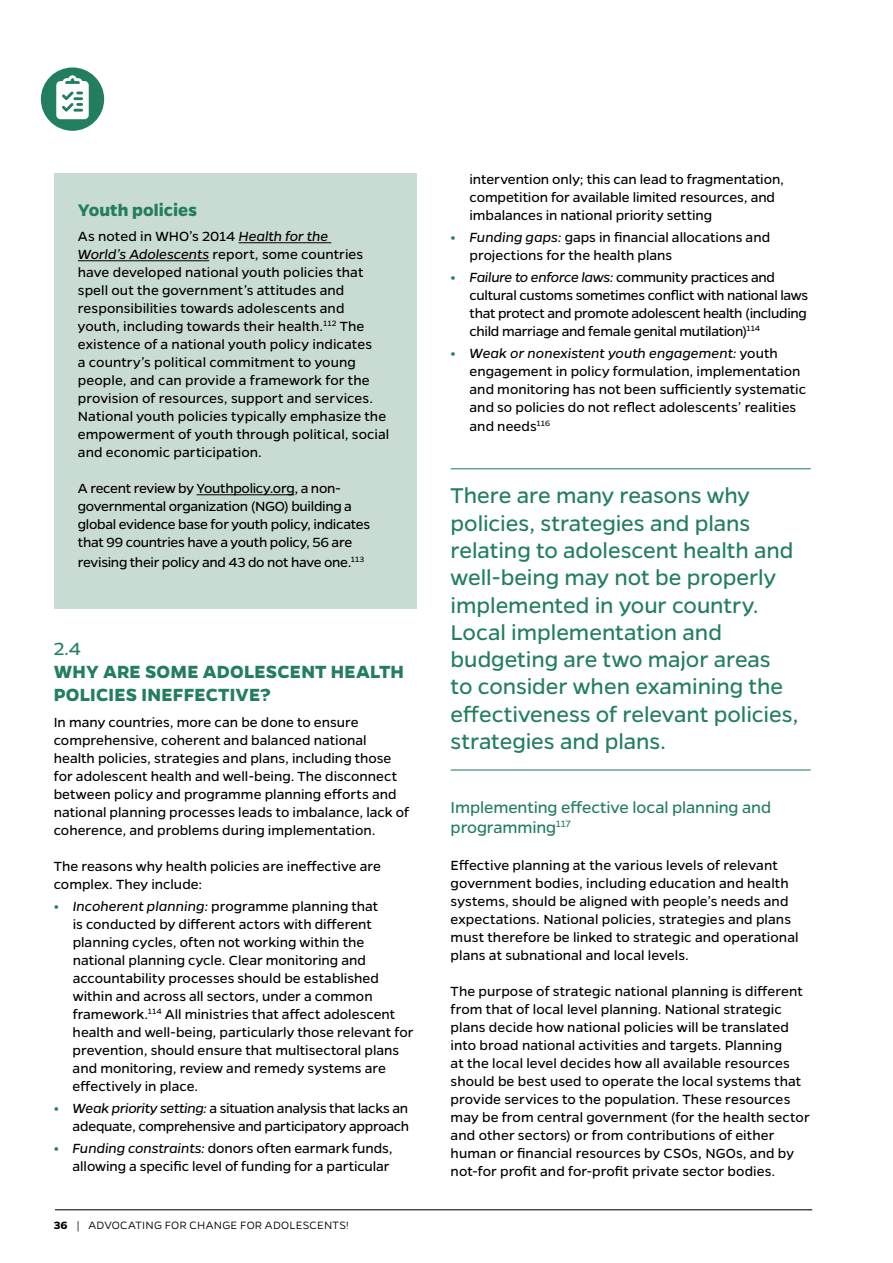
<style>
.page{position:relative;width:893px;height:1263px;background:#fff}
.page>*{position:absolute;margin:0;border:0;box-sizing:border-box;transform-origin:0 0}
.t1{font:24.15px/27.3px "Gentona";letter-spacing:-.005em;color:#227e5f}
.t2{font:700 19.95px/23.1px "Gentona";letter-spacing:.01em;color:#227e5f}
.t3{font:19.95px "Gentona";color:#227e5f}
.t4{font:700 18.9px "Gentona";color:#227e5f}
.t5{font:17.85px/20.4px "Gentona";letter-spacing:-.005em;color:#227e5f}
.t6{font:15px/18px "Gentona";color:#000}
.t7{font:15px/18px "Gentona";letter-spacing:-.02em;color:#000}
.t8{font:300 12px "Gentona";letter-spacing:.02em;color:#000}
.s1{font-style:italic}
.s2{font-weight:700;color:#227e5f}
.s3{font-weight:700}
</style>
<div class="page">
<div style="left:41px;top:67px;width:63px;height:64px;background:#227e5f;border-radius:50%"></div>
<svg style="left:56px;top:75px;width:33px;height:44px"></svg>
<hr style="left:55px;top:1209px;width:757px;height:1px;background:#000">
<div style="left:54px;top:173px;width:363px;height:435px;background:#c9dcd3"></div>
<hr style="left:239px;top:242px;width:92px;height:1px;background:#000">
<hr style="left:78px;top:260px;width:131px;height:1px;background:#000">
<hr style="left:197px;top:494px;width:97px;height:1px;background:#000">
<hr style="left:451px;top:468px;width:360px;height:1px;background:#227e5f">
<hr style="left:451px;top:769px;width:360px;height:1px;background:#227e5f">
<p class="t4" style="left:78px;top:199px;width:121px">Youth policies</p>
<p class="t6" style="left:78px;top:227px;width:313px">As noted in WHO’s 2014 <span class="s1">Health for the<br>World’s Adolescents</span> report, some countries have developed national youth policies that spell out the government’s attitudes and responsibilities towards adolescents and youth, including towards their health.<sup>112</sup> The existence of a national youth policy indicates<br>a country’s political commitment to young people, and can provide a framework for the provision of resources, support and services.<br>National youth policies typically emphasize the empowerment of youth through political, social and economic participation.</p>
<p class="t7" style="left:78px;top:479px;width:294px">A recent review by Youthpolicy.org, a non&shy;governmental organization (NGO) building a global evidence base for youth policy, indicates that 99 countries have a youth policy, 56 are</p>
<p class="t7" style="left:78px;top:553px;width:288px">revising their policy and 43 do not have one.<sup>113</sup></p>
<h2 class="t3" style="left:54px;top:637px;width:29px">2.4</h2>
<h2 class="t2" style="left:54px;top:660px;width:352px">WHY ARE SOME ADOLESCENT HEALTH<br>POLICIES INEFFECTIVE?</h2>
<p class="t6" style="left:54px;top:714px;width:357px">In many countries, more can be done to ensure comprehensive, coherent and balanced national health policies, strategies and plans, including those for adolescent health and well-being. The disconnect between policy and programme planning efforts and national planning processes leads to imbalance, lack of coherence, and problems during implementation.</p>
<p class="t6" style="left:54px;top:858px;width:329px">The reasons why health policies are ineffective are complex. They include:</p>
<p class="t6" style="left:73px;top:897px;width:342px;text-indent:-19px"><span class="s2">•</span> <span class="s1">Incoherent planning:</span> programme planning that<br>is conducted by different actors with different planning cycles, often not working within the national planning cycle. Clear monitoring and accountability processes should be established within and across all sectors, under a common framework.<sup>114</sup> All ministries that affect adolescent health and well-being, particularly those relevant for prevention, should ensure that multisectoral plans and monitoring, review and remedy systems are effectively in place.</p>
<p class="t7" style="left:54px;top:1099px;width:357px;text-align:right"><span class="s2">•</span> <span class="s1">Weak priority setting:</span> a situation analysis that lacks an adequate, comprehensive and participatory approach</p>
<p class="t6" style="left:54px;top:1139px;width:340px;text-align:right"><span class="s2">•</span> <span class="s1">Funding constraints:</span> donors often earmark funds, allowing a specific level of funding for a particular</p>
<p class="t8" style="left:54px;top:1218px;width:296px"><span class="s3">36</span> | ADVOCATING FOR CHANGE FOR ADOLESCENTS!</p>
<p class="t6" style="left:470px;top:171px;width:316px">intervention only; this can lead to fragmentation, competition for available limited resources, and imbalances in national priority setting</p>
<p class="t6" style="left:470px;top:228px;width:302px;text-indent:-19px"><span class="s2">•</span> <span class="s1">Funding gaps:</span> gaps in financial allocations and projections for the health plans</p>
<p class="t7" style="left:470px;top:268px;width:340px;text-indent:-19px"><span class="s2">•</span> <span class="s1">Failure to enforce laws:</span> community practices and cultural customs sometimes conflict with national laws that protect and promote adolescent health (including child marriage and female genital mutilation)<sup>114</sup></p>
<p class="t6" style="left:470px;top:344px;width:338px;text-indent:-19px"><span class="s2">•</span> <span class="s1">Weak or nonexistent youth engagement:</span> youth engagement in policy formulation, implementation and monitoring has not been sufficiently systematic and so policies do not reflect adolescents’ realities and needs<sup>116</sup></p>
<p class="t1" style="left:451px;top:482px;width:349px">There are many reasons why policies, strategies and plans relating to adolescent health and well-being may not be properly implemented in your country.<br>Local implementation and budgeting are two major areas to consider when examining the effectiveness of relevant policies, strategies and plans.</p>
<p class="t5" style="left:451px;top:797px;width:322px">Implementing effective local planning and programming<sup>117</sup></p>
<p class="t6" style="left:451px;top:856px;width:349px">Effective planning at the various levels of relevant government bodies, including education and health systems, should be aligned with people’s needs and expectations. National policies, strategies and plans must therefore be linked to strategic and operational plans at subnational and local levels.</p>
<p class="t6" style="left:451px;top:982px;width:361px">The purpose of strategic national planning is different from that of local level planning. National strategic plans decide how national policies will be translated into broad national activities and targets. Planning<br>at the local level decides how all available resources should be best used to operate the local systems that provide services to the population. These resources may be from central government (for the health sector and other sectors) or from contributions of either human or financial resources by CSOs, NGOs, and by not-for profit and for-profit private sector bodies.</p>
</div>
